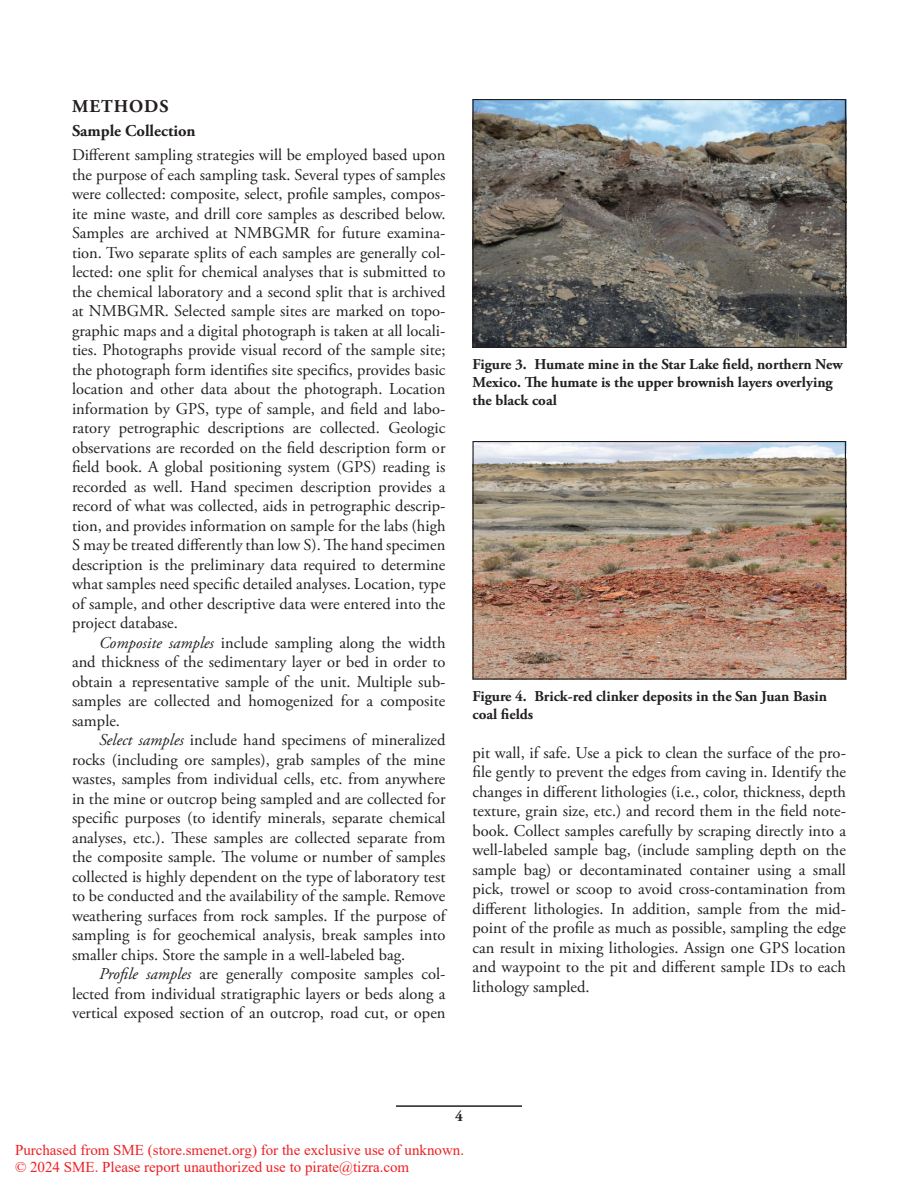
<style>
.page{position:relative;width:918px;height:1188px;background:#fff}
.page>*{position:absolute;margin:0;border:0;box-sizing:border-box;transform-origin:0 0}
.t1{font:700 18px "Adobe Garamond Pro";letter-spacing:.055em;color:#231f20}
.t2{font:16.5px/19.5px "Adobe Garamond Pro";color:#231f20;text-align:justify}
.t3{font:700 16.5px "Adobe Garamond Pro";color:#231f20}
.t4{font:700 15px/18px "Adobe Garamond Pro";color:#231f20}
.t5{font:15px/16.5px "Times New Roman";color:#ee1f23}
.s1{font-style:italic}
</style>
<div class="page">
<hr style="left:396px;top:1105px;width:126px;height:2px;background:#231f20">
<img style="left:475px;top:101px;width:369px;height:245px">
<div style="left:473px;top:99px;width:373px;height:249px;border:1px solid #231f20"></div>
<img style="left:475px;top:443px;width:369px;height:235px">
<div style="left:473px;top:441px;width:373px;height:239px;border:1px solid #231f20"></div>
<p class="t1" style="left:72px;top:99px;width:98px">METHODS</p>
<p class="t3" style="left:72px;top:124px;width:125px">Sample Collection</p>
<p class="t2" style="left:72px;top:146px;width:375px">Different sampling strategies will be employed based upon the purpose of each sampling task. Several types of samples were collected: composite, select, profile samples, compos&shy;ite mine waste, and drill core samples as described below.<br>Samples are archived at NMBGMR for future examina&shy;tion. Two separate splits of each samples are generally col&shy;lected: one split for chemical analyses that is submitted to the chemical laboratory and a second split that is archived at NMBGMR. Selected sample sites are marked on topo&shy;graphic maps and a digital photograph is taken at all locali&shy;ties. Photographs provide visual record of the sample site; the photograph form identifies site specifics, provides basic location and other data about the photograph. Location information by GPS, type of sample, and field and labo&shy;ratory petrographic descriptions are collected. Geologic observations are recorded on the field description form or field book. A global positioning system (GPS) reading is recorded as well. Hand specimen description provides a record of what was collected, aids in petrographic descrip&shy;tion, and provides information on sample for the labs (high S may be treated differently than low S). The hand specimen description is the preliminary data required to determine what samples need specific detailed analyses. Location, type of sample, and other descriptive data were entered into the project database.</p>
<p class="t2" style="left:72px;top:634px;width:375px;text-indent:27px"><span class="s1">Composite samples</span> include sampling along the width and thickness of the sedimentary layer or bed in order to obtain a representative sample of the unit. Multiple sub&shy;samples are collected and homogenized for a composite sample.</p>
<p class="t2" style="left:72px;top:731px;width:375px;text-indent:27px"><span class="s1">Select samples</span> include hand specimens of mineralized rocks (including ore samples), grab samples of the mine wastes, samples from individual cells, etc. from anywhere in the mine or outcrop being sampled and are collected for specific purposes (to identify minerals, separate chemical analyses, etc.). These samples are collected separate from the composite sample. The volume or number of samples collected is highly dependent on the type of laboratory test to be conducted and the availability of the sample. Remove weathering surfaces from rock samples. If the purpose of sampling is for geochemical analysis, break samples into smaller chips. Store the sample in a well-labeled bag.</p>
<p class="t2" style="left:72px;top:965px;width:375px;text-indent:27px"><span class="s1">Profile samples</span> are generally composite samples col&shy;lected from individual stratigraphic layers or beds along a vertical exposed section of an outcrop, road cut, or open</p>
<p class="t4" style="left:473px;top:356px;width:372px">Figure 3. Humate mine in the Star Lake field, northern New<br>Mexico. The humate is the upper brownish layers overlying the black coal</p>
<p class="t4" style="left:473px;top:688px;width:356px">Figure 4. Brick-red clinker deposits in the San Juan Basin coal fields</p>
<p class="t2" style="left:473px;top:744px;width:375px">pit wall, if safe. Use a pick to clean the surface of the pro&shy;file gently to prevent the edges from caving in. Identify the changes in different lithologies (i.e., color, thickness, depth texture, grain size, etc.) and record them in the field note&shy;book. Collect samples carefully by scraping directly into a well-labeled sample bag, (include sampling depth on the sample bag) or decontaminated container using a small pick, trowel or scoop to avoid cross-contamination from different lithologies. In addition, sample from the mid&shy;point of the profile as much as possible, sampling the edge can result in mixing lithologies. Assign one GPS location and waypoint to the pit and different sample IDs to each lithology sampled.</p>
<p class="t4" style="left:455px;top:1109px;width:9px">4</p>
<p class="t5" style="left:15px;top:1142px;width:451px">Purchased from SME (store.smenet.org) for the exclusive use of unknown. © 2024 SME. Please report unauthorized use to pirate@tizra.com</p>
</div>
